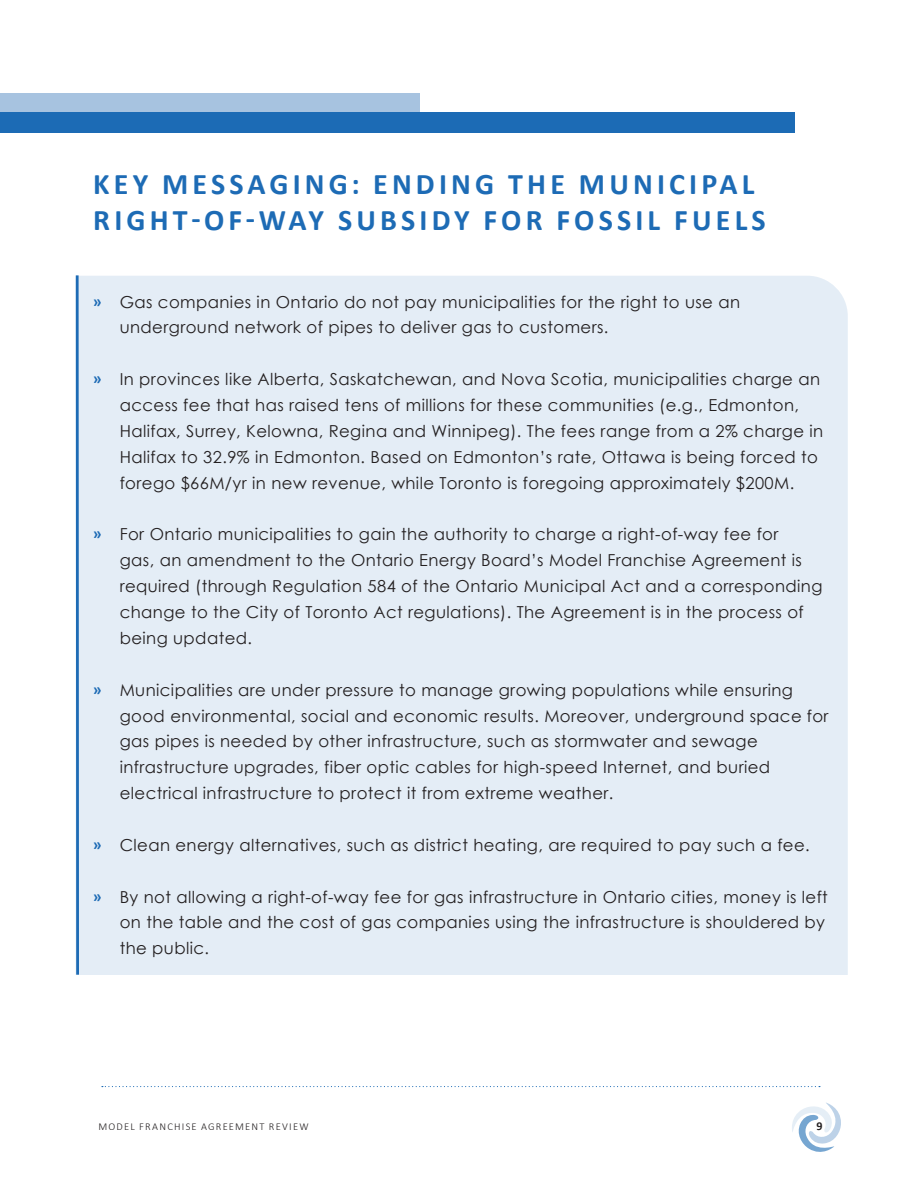
<style>
.page{position:relative;width:918px;height:1188px;background:#fff}
.page>*{position:absolute;margin:0;border:0;box-sizing:border-box;transform-origin:0 0}
.Heading_2{font:700 30px/36px "Calibri";letter-spacing:.14em;color:#1d6bb5}
.t1{font:16.5px/25.8px "Century Gothic";letter-spacing:.025em;color:#231f20}
.Footer___Page_Numbers{font:700 12px "Calibri";color:#231f20}
.Footer___Page_Numbers-2{font:300 10.5px "Calibri";letter-spacing:.115em;color:#231f20}
.s1{font-family:"Calibri";font-weight:700;color:#1d6bb5}
</style>
<div class="page">
<div style="left:79px;top:276px;width:769px;height:699px;background:#e4edf6"></div>
<svg style="left:102px;top:1086px;width:718px;height:1px"></svg>
<svg style="left:792px;top:1103px;width:49px;height:49px"></svg>
<div style="left:0;top:93px;width:419px;height:20px;background:#a7c3e0"></div>
<div style="left:0;top:112px;width:794px;height:20px;background:#1c6bb5"></div>
<hr style="left:76px;top:275px;width:3px;height:700px;background:#1d6bb5">
<p class="Heading_2" style="left:93px;top:166px;width:674px">KEY MESSAGING: ENDING THE MUNICIPAL<br>RIGHT-OF-WAY SUBSIDY FOR FOSSIL FUELS</p>
<p class="t1" style="left:120px;top:288px;width:622px;text-indent:-27px"><span class="s1">ͫ</span> Gas companies in Ontario do not pay municipalities for the right to use an underground network of pipes to deliver gas to customers.</p>
<p class="t1" style="left:120px;top:366px;width:705px;text-indent:-27px"><span class="s1">ͫ</span> In provinces like Alberta, Saskatchewan, and Nova Scotia, municipalities charge an access fee that has raised tens of millions for these communities (e.g., Edmonton, Halifax, Surrey, Kelowna, Regina and Winnipeg). The fees range from a 2% charge in Halifax to 32.9% in Edmonton. Based on Edmonton’s rate, Ottawa is being forced to forego $66M/yr in new revenue, while Toronto is foregoing approximately $200M.</p>
<p class="t1" style="left:120px;top:521px;width:704px;text-indent:-27px"><span class="s1">ͫ</span> For Ontario municipalities to gain the authority to charge a right-of-way fee for<br>gas, an amendment to the Ontario Energy Board’s Model Franchise Agreement is required (through Regulation 584 of the Ontario Municipal Act and a corresponding change to the City of Toronto Act regulations). The Agreement is in the process of being updated.</p>
<p class="t1" style="left:120px;top:677px;width:710px;text-indent:-27px"><span class="s1">ͫ</span> Municipalities are under pressure to manage growing populations while ensuring good environmental, social and economic results. Moreover, underground space for gas pipes is needed by other infrastructure, such as stormwater and sewage infrastructure upgrades, fiber optic cables for high-speed Internet, and buried electrical infrastructure to protect it from extreme weather.</p>
<p class="t1" style="left:93px;top:832px;width:719px"><span class="s1">ͫ</span> Clean energy alternatives, such as district heating, are required to pay such a fee.</p>
<p class="t1" style="left:120px;top:884px;width:710px;text-indent:-27px"><span class="s1">ͫ</span> By not allowing a right-of-way fee for gas infrastructure in Ontario cities, money is left on the table and the cost of gas companies using the infrastructure is shouldered by the public.</p>
<p class="Footer___Page_Numbers-2" style="left:98px;top:1120px;width:212px">MODEL FRANCHISE AGREEMENT REVIEW</p>
<p class="Footer___Page_Numbers" style="left:816px;top:1118px;width:8px">9</p>
</div>
